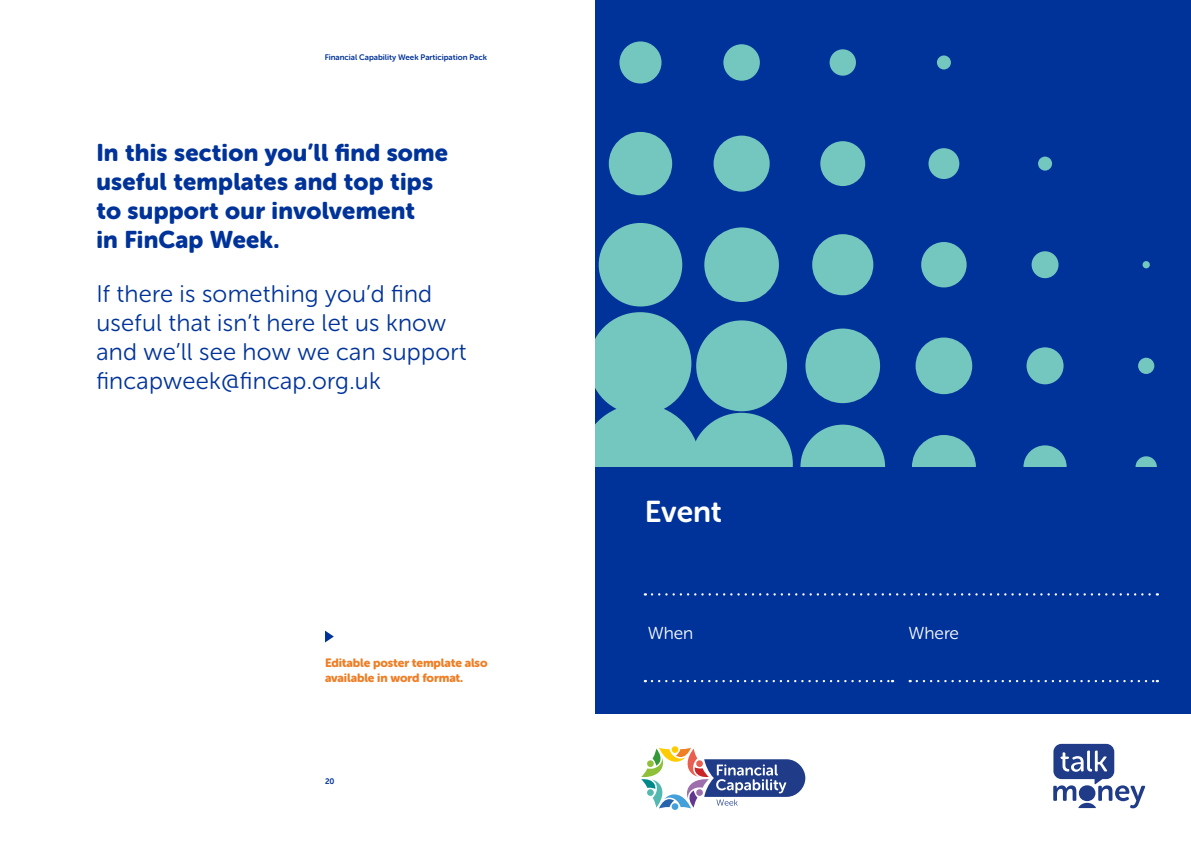
<style>
.page{position:relative;width:1191px;height:842px;background:#fff}
.page>*{position:absolute;margin:0;border:0;box-sizing:border-box;transform-origin:0 0}
.t1{font:30px "Museo Sans Rounded 700";letter-spacing:-.005em;color:#fff}
.t2{font:24px/28.8px "Museo Sans Rounded 300";letter-spacing:.01em;color:#039}
.t3{font:24px/28.8px "Museo Sans Rounded 900";letter-spacing:.01em;color:#039}
.t4{font:17.3px "Museo Sans Rounded 300";color:#fff}
.t5{font:12px/14.4px "Museo Sans Rounded 900";letter-spacing:-.01em;color:#ef7e25}
.t6{font:8px "Museo Sans Rounded 700";color:#039}
</style>
<div class="page">
<div style="left:595px;top:0;width:596px;height:685px;background:#039"></div>
<svg style="left:598px;top:41px;width:552px;height:266px"></svg>
<div style="left:595px;top:468px;width:596px;height:246px;background:#039"></div>
<svg style="left:1053px;top:744px;width:92px;height:64px"></svg>
<svg style="left:595px;top:312px;width:562px;height:371px"></svg>
<svg style="left:325px;top:631px;width:9px;height:11px"></svg>
<svg style="left:641px;top:748px;width:164px;height:60px"></svg>
<p class="t6" style="left:325px;top:53px;width:164px">Financial Capability Week Participation Pack</p>
<p class="t3" style="left:96px;top:139px;width:353px">In this section you’ll find some useful templates and top tips to support our involvement<br>in FinCap Week.</p>
<p class="t2" style="left:96px;top:280px;width:371px">If there is something you’d find useful that isn’t here let us know and we’ll see how we can support fincapweek@fincap.org.uk</p>
<p class="t5" style="left:325px;top:656px;width:164px">Editable poster template also available in word format.</p>
<p class="t6" style="left:325px;top:777px;width:11px">20</p>
<p class="t1" style="left:645px;top:495px;width:78px">Event</p>
<p class="t4" style="left:647px;top:624px;width:47px">When</p>
<p class="t4" style="left:908px;top:624px;width:52px">Where</p>
</div>
